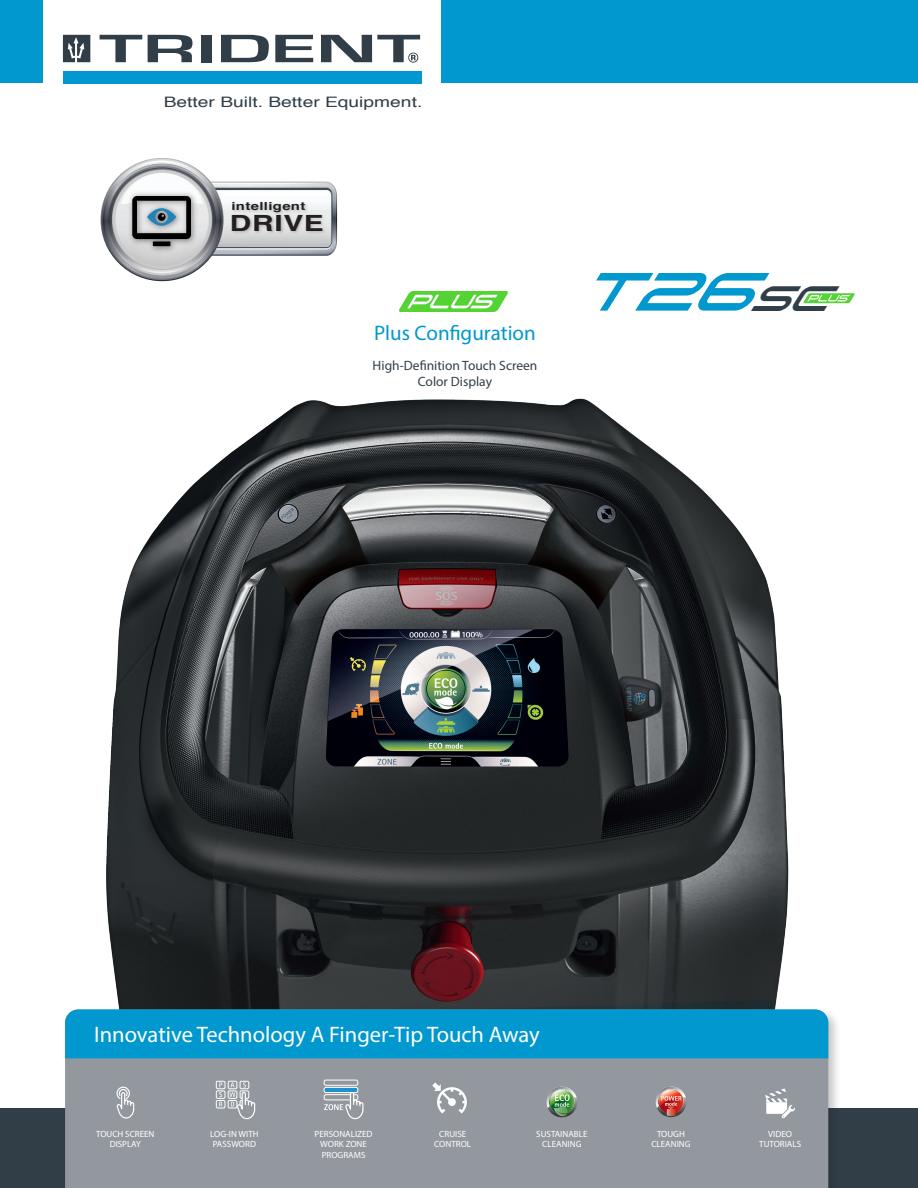
<style>
.page{position:relative;width:918px;height:1188px;background:#fff}
.page>*{position:absolute;margin:0;border:0;box-sizing:border-box;transform-origin:0 0}
.t1{font:italic 53.7px "Tachyon";color:#0098ce}
.t2{font:22.5px "Myriad Pro";color:#fff}
.t3{font:700 22.35px "Helvetica";letter-spacing:.025em;color:#231f20;scale:1.33 1}
.t4{font:21px "Myriad Pro";color:#0098ce}
.t5{font:14.4px "Helvetica";color:#313e48;scale:1.33 1}
.Testi_capitoli{font:13.5px "Myriad Pro";color:#313e48}
.t6{font:700 11.1px "Helvetica";letter-spacing:.025em;color:#231f20;scale:1.33 1}
.t7{font:9px/10.8px "Myriad Pro";color:#fff;text-align:center}
.s1{font-size:35.4px;color:#313e48}
</style>
<div class="page">
<div style="left:0;top:1109px;width:918px;height:79px;background:#313e48"></div>
<img style="left:106px;top:398px;width:683px;height:609px">
<div style="left:0;top:0;width:918px;height:83px;background:#0098ce"></div>
<div style="left:44px;top:0;width:397px;height:130px;background:#fff"></div>
<svg style="left:100px;top:35px;width:42px;height:27px"></svg>
<svg style="left:148px;top:35px;width:45px;height:27px"></svg>
<div style="left:201px;top:35px;width:10px;height:27px;background:#313e48"></div>
<svg style="left:221px;top:35px;width:48px;height:27px"></svg>
<svg style="left:275px;top:35px;width:38px;height:27px"></svg>
<svg style="left:321px;top:35px;width:99px;height:28px"></svg>
<div style="left:63px;top:71px;width:358px;height:13px;background:#0098ce"></div>
<svg style="left:63px;top:35px;width:27px;height:27px"></svg>
<img style="left:337px;top:199px;width:1px;height:42px">
<svg style="left:101px;top:159px;width:236px;height:122px"></svg>
<div style="left:62px;top:1007px;width:780px;height:181px;background:#231f20;opacity:.25"></div>
<div style="left:65px;top:1058px;width:763px;height:130px;background:#93989f"></div>
<div style="left:65px;top:1010px;width:763px;height:48px;background:#0098ce"></div>
<div style="left:324px;top:1087px;width:34px;height:6px;background:#1f91d1;border-radius:2px"></div>
<div style="left:324px;top:1087px;width:34px;height:6px;border:1px solid #fff;border-radius:2px"></div>
<div style="left:324px;top:1080px;width:34px;height:6px;border:1px solid #fff;border-radius:2px"></div>
<svg style="left:324px;top:1091px;width:40px;height:28px"></svg>
<div style="left:216px;top:1081px;width:9px;height:8px;border:1px solid #fff;border-radius:2px"></div>
<div style="left:228px;top:1081px;width:9px;height:8px;border:1px solid #fff;border-radius:2px"></div>
<div style="left:240px;top:1081px;width:9px;height:8px;border:1px solid #fff;border-radius:2px"></div>
<div style="left:216px;top:1091px;width:9px;height:8px;border:1px solid #fff;border-radius:2px"></div>
<div style="left:228px;top:1091px;width:9px;height:8px;border:1px solid #fff;border-radius:2px"></div>
<div style="left:216px;top:1100px;width:9px;height:8px;border:1px solid #fff;border-radius:2px"></div>
<div style="left:228px;top:1100px;width:9px;height:8px;border:1px solid #fff;border-radius:2px"></div>
<svg style="left:219px;top:1083px;width:3px;height:24px"></svg>
<svg style="left:230px;top:1082px;width:25px;height:37px"></svg>
<svg style="left:116px;top:1086px;width:18px;height:33px"></svg>
<div style="left:547px;top:1087px;width:30px;height:30px;background:#434443;border-radius:15px"></div>
<svg style="left:547px;top:1087px;width:30px;height:29px"></svg>
<svg style="left:656px;top:1086px;width:30px;height:30px"></svg>
<svg style="left:432px;top:1082px;width:35px;height:31px"></svg>
<svg style="left:765px;top:1089px;width:30px;height:29px"></svg>
<svg style="left:803px;top:293px;width:52px;height:10px"></svg>
<svg style="left:399px;top:291px;width:109px;height:21px"></svg>
<p class="t5" style="left:164px;top:91px;width:196px">Better Built. Better Equipment.</p>
<p class="t6" style="left:231px;top:197px;width:57px">intelligent</p>
<p class="t3" style="left:230px;top:205px;width:72px">DRIVE</p>
<p class="t4" style="left:374px;top:320px;width:163px">Plus Configuration</p>
<p class="Testi_capitoli" style="left:373px;top:357px;width:166px">High-Definition Touch Screen</p>
<p class="Testi_capitoli" style="left:418px;top:373px;width:76px">Color Display</p>
<h1 class="t1" style="left:577px;top:257px;width:278px">T26<span class="s1">SC</span></h1>
<p class="t2" style="left:94px;top:1021px;width:447px">Innovative Technology A Finger-Tip Touch Away</p>
<p class="t7" style="left:96px;top:1128px;width:60px">TOUCH SCREEN<br>DISPLAY</p>
<p class="t7" style="left:536px;top:1128px;width:53px">SUSTAINABLE<br>CLEANING</p>
<p class="t7" style="left:657px;top:1128px;width:29px">TOUGH</p>
<p class="t7" style="left:210px;top:1128px;width:50px;text-align:left">LOG-IN WITH<br>PASSWORD</p>
<p class="t7" style="left:315px;top:1128px;width:59px">PERSONALIZED<br>WORK ZONE<br>PROGRAMS</p>
<p class="t7" style="left:434px;top:1128px;width:38px">CRUISE<br>CONTROL</p>
<p class="t7" style="left:759px;top:1128px;width:43px">VIDEO<br>TUTORIALS</p>
<p class="t7" style="left:651px;top:1139px;width:41px">CLEANING</p>
</div>
